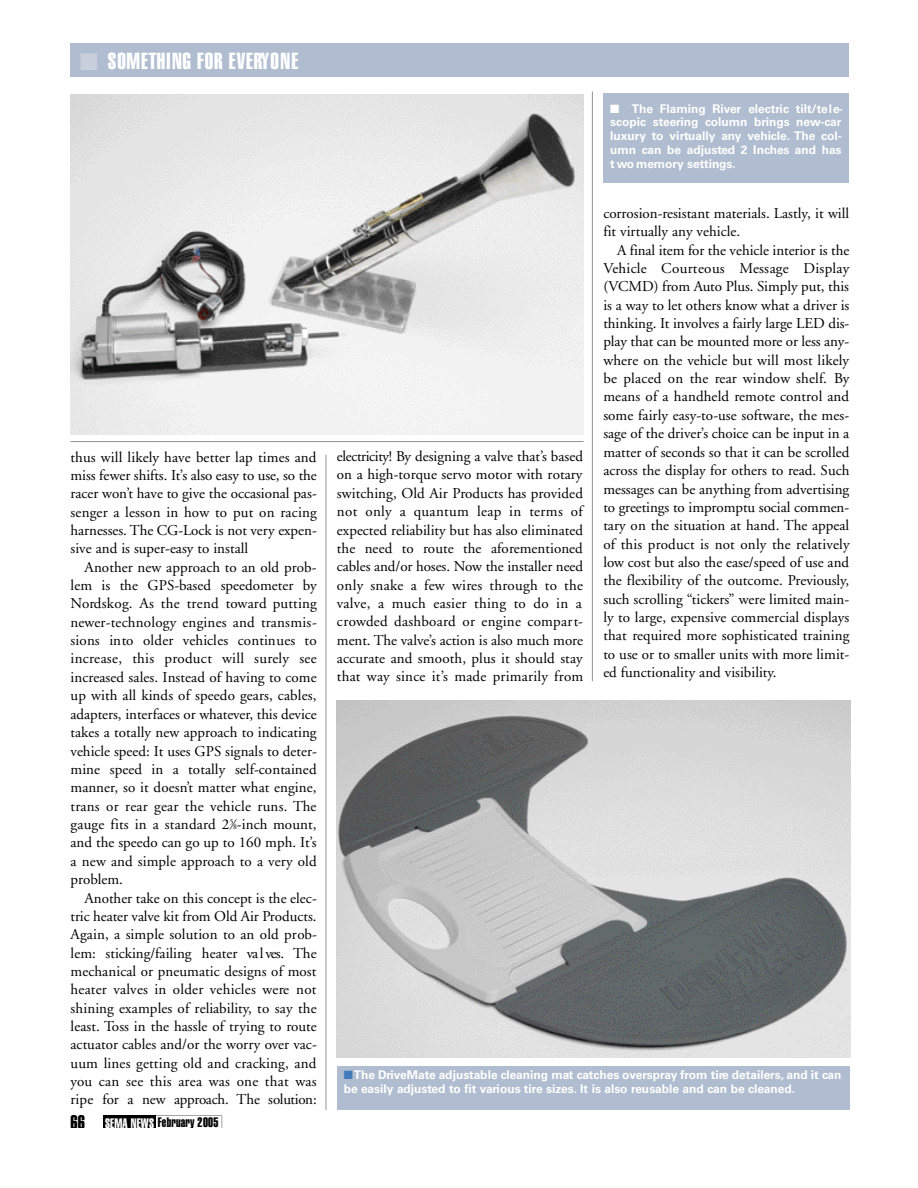
<style>
.page{position:relative;width:918px;height:1188px;background:#fff}
.page>*{position:absolute;margin:0;border:0;box-sizing:border-box;transform-origin:0 0}
.t1{font:22.95px "Helvetica Extra Compressed";letter-spacing:.035em;color:#fff}
.t2{font:15px/18.5px "Adobe Garamond";color:#000;text-align:justify}
.t3{font:13.5px "Helvetica Extra Compressed";letter-spacing:.015em;color:#000}
.t4{font:700 12px/13.8px "Univers";color:#fff;text-align:justify}
.s1{color:#c9d0dd}
.s2{font-size:7.5px}
.s3{font-size:19.35px}
.s4{color:#fff}
.s5{color:#427cbb}
</style>
<div class="page">
<svg style="left:104px;top:1116px;width:118px;height:12px"></svg>
<div style="left:71px;top:43px;width:778px;height:33px;background:#b0bccf"></div>
<img style="left:70px;top:94px;width:514px;height:341px">
<img style="left:336px;top:700px;width:514px;height:358px">
<div style="left:603px;top:93px;width:246px;height:90px;background:#b0bccf"></div>
<div style="left:337px;top:1066px;width:512px;height:44px;background:#b0bccf"></div>
<hr style="left:326px;top:455px;width:1px;height:655px;background:#919191">
<hr style="left:592px;top:91px;width:1px;height:590px;background:#919191">
<hr style="left:71px;top:441px;width:513px;height:1px;background:#919191">
<h1 class="t1" style="left:80px;top:53px;width:220px"><span class="s1">■</span> SOMETHING FOR EVERY O N E</h1>
<p class="t2" style="left:71px;top:449px;width:248px">thus will likely have better lap times and miss fewer shifts. It’s also easy to use, so the racer won’t have to give the occasional pas&shy;senger a lesson in how to put on racing harnesses. The CG-Lock is not very expen&shy;sive and is super-easy to install</p>
<p class="t2" style="left:71px;top:559px;width:248px;text-indent:14px">Another new approach to an old prob&shy;lem is the GPS-based speedometer by Nordskog. As the trend toward putting newer-technology engines and transmis&shy;sions into older vehicles continues to in c rease, this product will surely see increased sales. Instead of having to come up with all kinds of speedo gears, cables, adapters, interfaces or whatever, this device takes a totally new approach to indicating vehicle speed: It uses GPS signals to deter&shy;mine speed in a totally self-contained manner, so it doesn’t matter what engine, trans or rear gear the vehicle runs. The gauge fits in a standard 2<sup>5</sup>⁄<span class="s2">8</span>-inch mount, and the speedo can go up to 160 mph. It’s a new and simple approach to a very old problem.</p>
<p class="t2" style="left:71px;top:890px;width:248px;text-indent:14px">Another take on this concept is the elec&shy;tric heater valve kit from Old Air Products.<br>Again, a simple solution to an old prob&shy;lem: sticking/failing heater va l ves. T h e mechanical or pneumatic designs of most heater valves in older vehicles were not shining examples of reliability, to say the least. Toss in the hassle of trying to route actuator cables and/or the worry over vac&shy;uum lines getting old and cracking, and you can see this area was one that was ripe for a new approach. The solution:</p>
<p class="t3" style="left:71px;top:1117px;width:149px"><span class="s3">66</span> <span class="s4">SEMA NEWS</span> February 2005</p>
<p class="t2" style="left:337px;top:448px;width:248px">e le c tric ity ! By designing a valve that’s based on a high-torque servo motor with rotary switching, Old Air Products has provided not only a quantum leap in terms of expected reliability but has also eliminated the need to route the afore m e n tio n e d cables and/or hoses. Now the installer need only snake a few wires through to the valve, a much easier thing to do in a crowded dashboard or engine compart&shy;ment. The valve’s action is also much more accurate and smooth, plus it should stay that way since it’s made primarily from</p>
<p class="t4" style="left:610px;top:103px;width:234px">■ The Flaming River electric tilt/te l e&shy;scopic ste e ring column brings new-c a r luxury to virtually any ve h ic le . The col&shy;umn can be adjusted 2 Inches and has t wo memory settin g s .</p>
<p class="t2" style="left:603px;top:205px;width:247px">corrosion-resistant materials. Lastly, it will fit virtually any vehicle.</p>
<p class="t2" style="left:603px;top:242px;width:248px;text-indent:14px">A final item for the vehicle interior is the Vehicle Courteous Message Disp la y (VCMD) from Auto Plus. Simply put, this is a way to let others know what a driver is thinking. It involves a fairly large LED dis&shy;play that can be mounted more or less any&shy;where on the vehicle but will most likely be placed on the rear window shelf. By means of a handheld remote control and some fairly easy-to-use software, the mes&shy;sage of the driver’s choice can be input in a matter of seconds so that it can be scrolled across the display for others to read. Such messages can be anything from advertising to greetings to impromptu social commen&shy;tary on the situation at hand. The appeal of this product is not only the relatively low cost but also the ease/speed of use and the flexibility of the outcome. Previously, such scrolling “tickers” were limited main&shy;ly to large, expensive commercial displays that required more sophisticated training to use or to smaller units with more limit&shy;ed functionality and visibility.</p>
<p class="t4" style="left:344px;top:1069px;width:499px"><span class="s5">■</span>The Drive M a te adjustable cleaning mat catches ove rs p ray from tire detailers, and it can be easily adjusted to fit va rious tire size s . It is also reusable and can be cleaned.</p>
</div>
